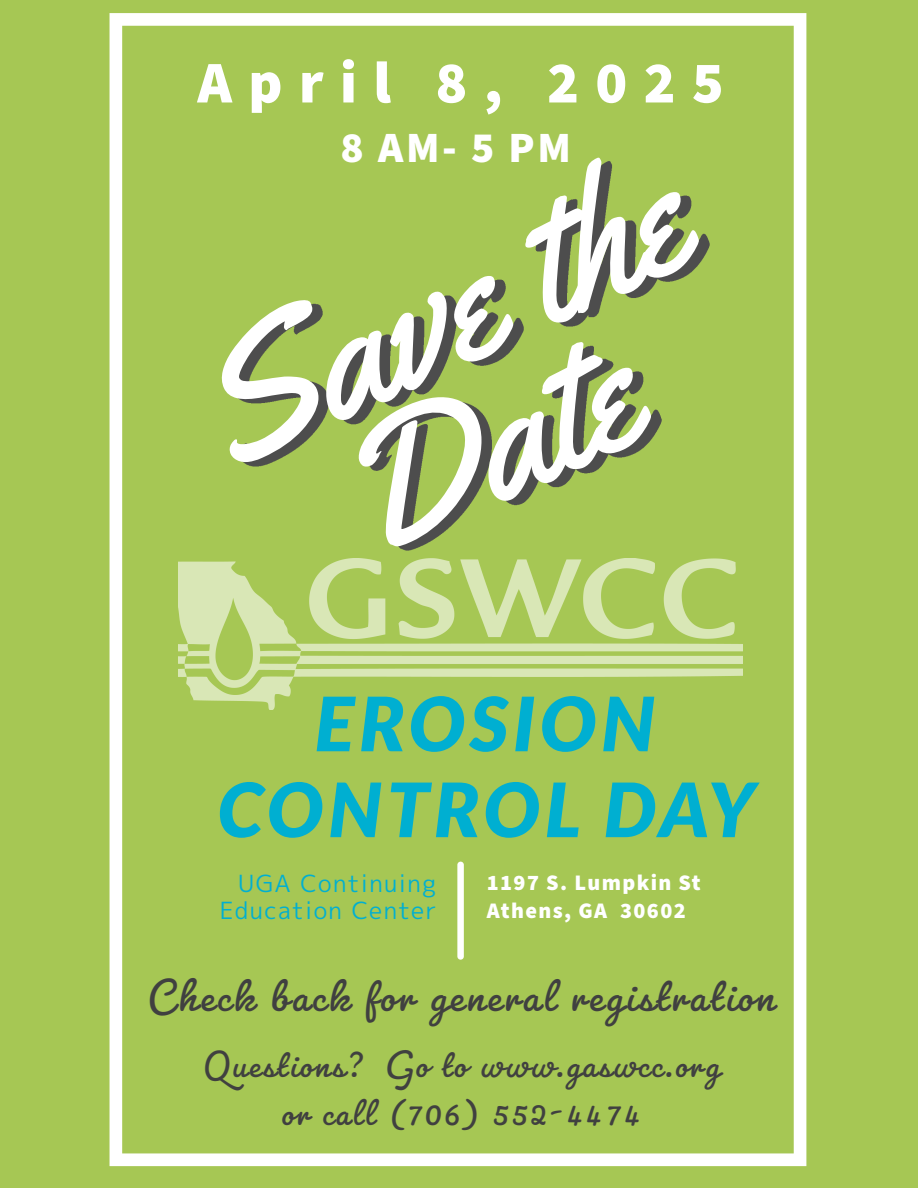
<style>
.page{position:relative;width:918px;height:1188px;background:#a6c754}
.page>*{position:absolute;margin:0;border:0;box-sizing:border-box;transform-origin:0 0}
.t1{font:179.7px "Yellowtail";color:#fff}
.t2{font:italic 900 75px/85.9px "Lato";letter-spacing:.06em;color:#00afd1;text-align:center}
.t3{font:900 59.1px "Source Sans Pro";letter-spacing:.275em;color:#fff}
.t4{font:48.9px "Pacifico";letter-spacing:.06em;color:#404040}
.t5{font:900 43.2px "Source Sans Pro";color:#fff}
.t6{font:40.05px/48px "Pacifico";letter-spacing:.06em;color:#404040;text-align:center}
.t7{font:23.55px/27px "mplus 2 p regular";letter-spacing:.06em;color:#00afd1;text-align:right}
.t8{font:900 22.2px/28.2px "Source Sans Pro";letter-spacing:.065em;color:#fff}
</style>
<div class="page">
<svg style="left:110px;top:590px;width:696px;height:576px"></svg>
<img style="left:109px;top:13px;width:698px;height:577px">
<img style="left:218px;top:167px;width:589px;height:513px">
<svg style="left:457px;top:862px;width:7px;height:98px"></svg>
<img style="left:179px;top:558px;width:564px;height:151px">
<h3 class="t3" style="left:197px;top:42px;width:528px">April 8, 2025</h3>
<p class="t5" style="left:341px;top:118px;width:232px">8 AM- 5 PM</p>
<h1 class="t1" style="left:154px;top:311px;width:521px;rotate:-24deg">Save the</h1>
<h1 class="t1" style="left:297px;top:401px;width:311px;rotate:-24deg">Date</h1>
<h2 class="t2" style="left:217px;top:678px;width:539px">EROSION<br>CONTROL DAY</h2>
<p class="t7" style="left:220px;top:870px;width:218px">UGA Continuing<br>Education Center</p>
<p class="t8" style="left:487px;top:869px;width:215px">1197 S. Lumpkin St<br>Athens, GA 30602</p>
<p class="t4" style="left:147px;top:966px;width:629px">Check back for general registration</p>
<p class="t6" style="left:202px;top:1039px;width:518px">Questions? Go to www.gaswcc.org or call (706) 552-4474</p>
</div>
